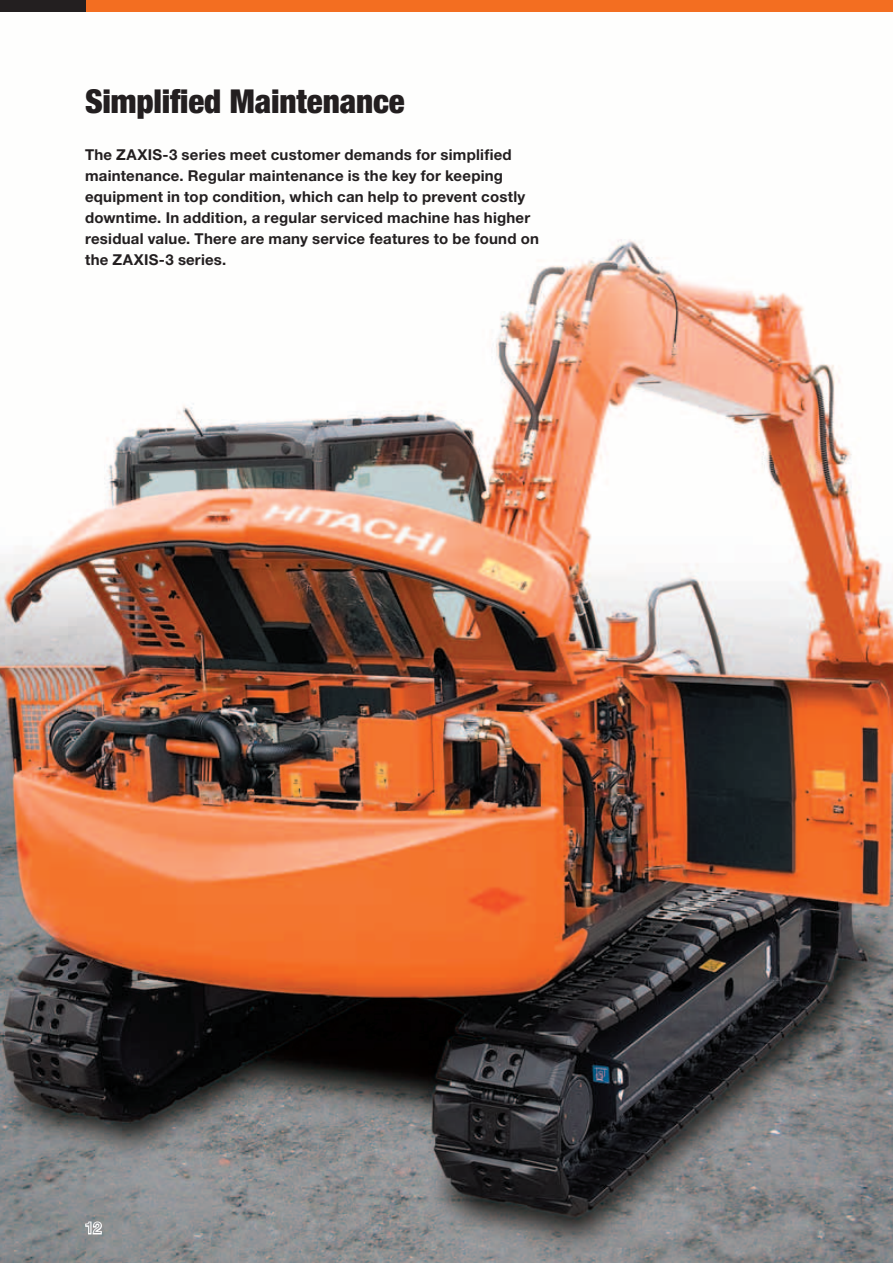
<style>
.page{position:relative;width:893px;height:1263px;background:#fff}
.page>*{position:absolute;margin:0;border:0;box-sizing:border-box;transform-origin:0 0}
.t1{font:900 condensed 33px "Helvetica Neue";color:#231f20}
.t2{font:700 15px/21px "Helvetica Neue";letter-spacing:.015em;color:#231f20}
.t3{font:15px "Helvetica Neue";color:#939598}
</style>
<div class="page">
<img style="left:0;top:11px;width:893px;height:1252px">
<div style="left:0;top:0;width:893px;height:11px;background:#f36e21"></div>
<div style="left:0;top:0;width:85px;height:11px;background:#231f20"></div>
<svg style="left:85px;top:1221px;width:17px;height:13px"></svg>
<h1 class="t1" style="left:85px;top:90px;width:321px">Simplified Maintenance</h1>
<p class="t2" style="left:85px;top:145px;width:455px">The ZAXIS-3 series meet customer demands for simplified maintenance. Regular maintenance is the key for keeping equipment in top condition, which can help to prevent costly downtime. In addition, a regular serviced machine has higher residual value. There are many service features to be found on the ZAXIS-3 series.</p>
<p class="t3" style="left:85px;top:1222px;width:18px">12</p>
</div>
